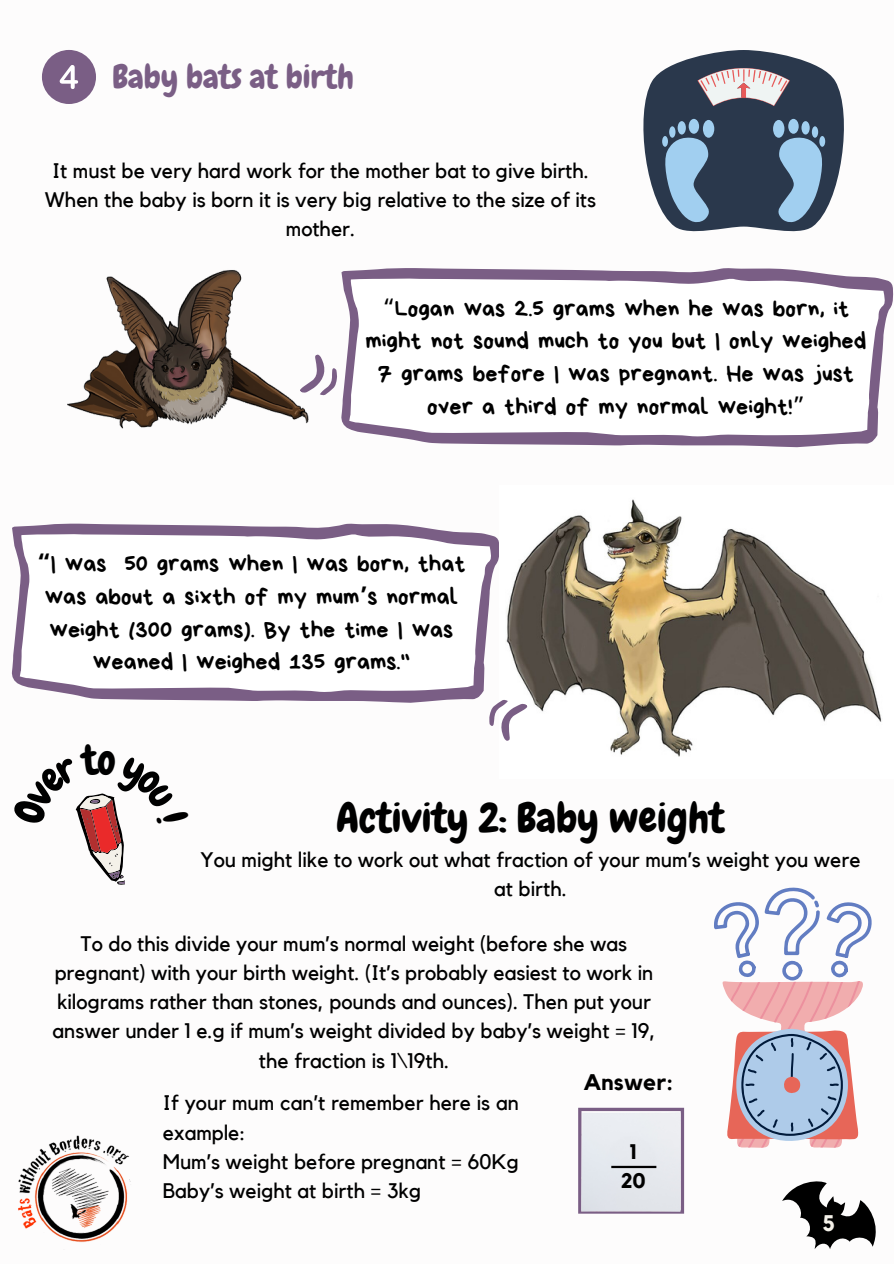
<style>
.page{position:relative;width:894px;height:1264px;background:#fff}
.page>*{position:absolute;margin:0;border:0;box-sizing:border-box;transform-origin:0 0}
.t1{font:41.25px "Chewy";color:#000}
.t2{font:33px "Chewy";color:#7a5e85}
.t3{font:24px/32.7px "Bryndan Write";color:#000;text-align:center}
.t4{font:700 22.5px "Kollektif";color:#000}
.t5{font:700 22.5px "Kollektif";color:#f4f1e9}
.t6{font:21px/29.2px "Kollektif";color:#000;text-align:center}
.t7{font:700 21px "Kollektif";color:#000}
.s1{font-family:"Noto Sans Gurmukhi"}
.s2{font-family:"Noto Sans Gurmukhi";font-weight:700}
</style>
<div class="page">
<img style="left:18px;top:1135px;width:113px;height:108px">
<svg style="left:782px;top:1181px;width:94px;height:68px"></svg>
<svg style="left:341px;top:268px;width:552px;height:179px"></svg>
<img style="left:67px;top:270px;width:242px;height:159px">
<svg style="left:11px;top:523px;width:488px;height:179px"></svg>
<img style="left:506px;top:499px;width:376px;height:258px">
<div style="left:42px;top:50px;width:54px;height:54px;background:#7a5e85;border-radius:50%"></div>
<svg style="left:60px;top:65px;width:18px;height:24px"></svg>
<svg style="left:288px;top:350px;width:56px;height:55px"></svg>
<svg style="left:482px;top:691px;width:55px;height:54px"></svg>
<svg style="left:578px;top:1107px;width:106px;height:106px"></svg>
<div style="left:581px;top:1112px;width:99px;height:99px;background:#e5e9ee"></div>
<svg style="left:643px;top:50px;width:201px;height:182px"></svg>
<svg style="left:714px;top:887px;width:157px;height:261px"></svg>
<hr style="left:611px;top:1165px;width:45px;height:3px;background:#000">
<svg style="left:75px;top:793px;width:50px;height:92px"></svg>
<p class="t2" style="left:112px;top:55px;width:243px">Baby bats at birth</p>
<p class="t6" style="left:45px;top:156px;width:552px">It must be very hard work for the mother bat to give birth.<br>When the baby is born it is very big relative to the size of its mother.</p>
<p class="t3" style="left:365px;top:292px;width:502px"><span class="s1">“</span>Logan was 2.5 grams when he was born, it might not sound much to you but I only weighed 7 grams before I was pregnant. He was just over a third of my normal weight!<span class="s1">”</span></p>
<p class="t3" style="left:37px;top:548px;width:430px"><span class="s2">“</span>I was 50 grams when I was born, that was about a sixth of my mum<span class="s2">’</span>s normal weight (300 grams). By the time I was weaned I weighed 135 grams."</p>
<p class="t1" style="left:336px;top:791px;width:390px">Activity 2: Baby weight</p>
<p class="t6" style="left:200px;top:846px;width:661px">You might like to work out what fraction of your mum’s weight you were at birth.</p>
<p class="t6" style="left:53px;top:929px;width:604px">To do this divide your mum’s normal weight (before she was pregnant) with your birth weight. (It’s probably easiest to work in kilograms rather than stones, pounds and ounces). Then put your answer under 1 e.g if mum’s weight divided by baby’s weight = 19, the fraction is 1\19th.</p>
<p class="t6" style="left:163px;top:1089px;width:358px;text-align:left">If your mum can’t remember here is an example:</p>
<p class="t6" style="left:163px;top:1147px;width:357px">Mum’s weight before pregnant = 60Kg</p>
<p class="t6" style="left:163px;top:1176px;width:260px">Baby’s weight at birth = 3kg</p>
<p class="t4" style="left:583px;top:1071px;width:91px">Answer:</p>
<p class="t7" style="left:629px;top:1142px;width:9px">1</p>
<p class="t7" style="left:620px;top:1171px;width:26px">20</p>
<p class="t5" style="left:822px;top:1212px;width:14px">5</p>
</div>
